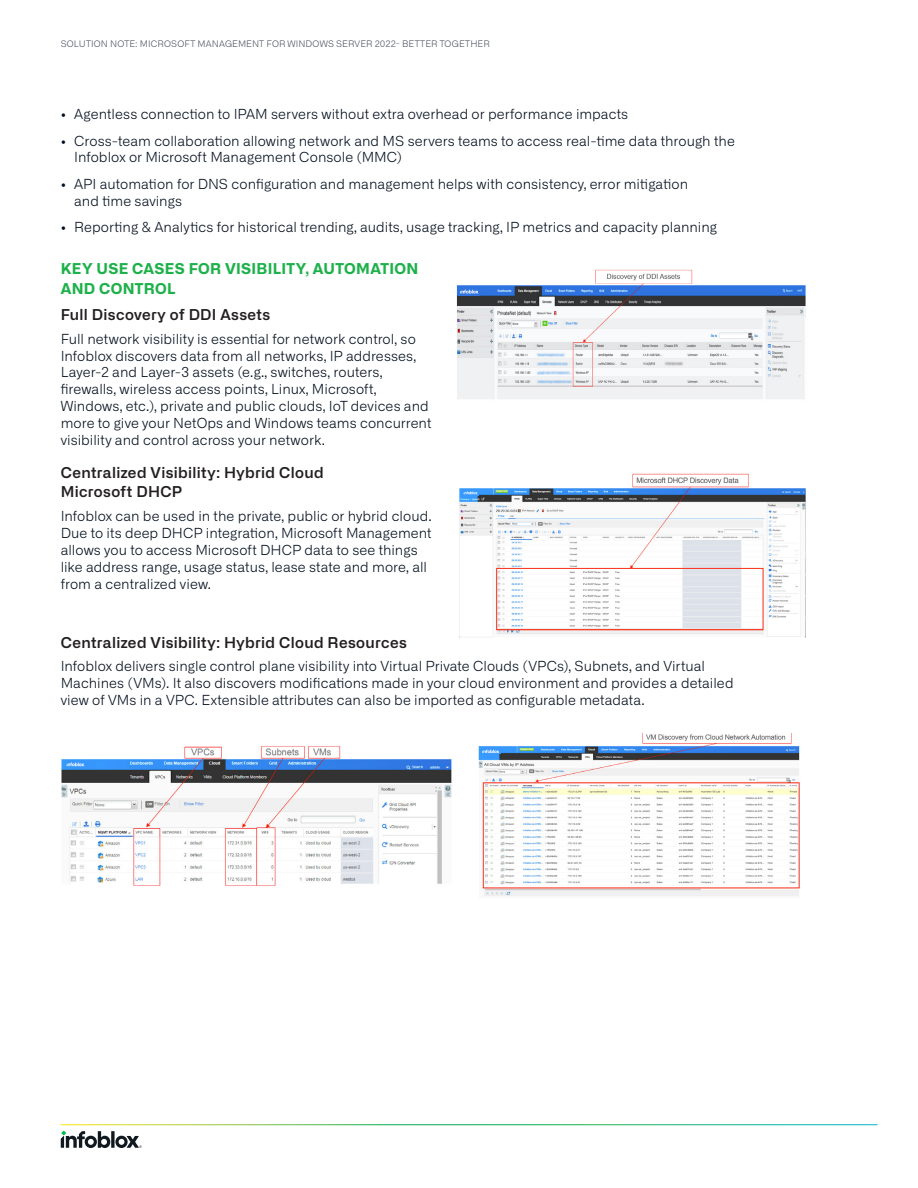
<style>
.page{position:relative;width:918px;height:1188px;background:#fff}
.page>*{position:absolute;margin:0;border:0;box-sizing:border-box;transform-origin:0 0}
.Heading_level_2{font:600 15px/19.5px "Alliance No.2";letter-spacing:.025em;color:#231f20}
.Heading_Level_1{font:700 15px/19.5px "Alliance No.2";letter-spacing:.02em;color:#1eb14b}
.body_text{font:300 13.8px/16.8px "Alliance No.1";letter-spacing:.005em;color:#030f1e}
.t1{font:300 9px "Alliance No.1";letter-spacing:.015em;color:#4d515e}
</style>
<div class="page">
<svg style="left:61px;top:1131px;width:81px;height:17px"></svg>
<img style="left:61px;top:746px;width:391px;height:140px">
<div style="left:65px;top:760px;width:31px;height:9px;background:#3696fc"></div>
<svg style="left:67px;top:762px;width:18px;height:5px"></svg>
<img style="left:478px;top:733px;width:322px;height:163px">
<div style="left:481px;top:748px;width:20px;height:6px;background:#3696fc"></div>
<svg style="left:482px;top:749px;width:18px;height:5px"></svg>
<img style="left:456px;top:269px;width:350px;height:130px">
<div style="left:458px;top:287px;width:22px;height:9px;background:#2f73e0"></div>
<svg style="left:460px;top:290px;width:19px;height:4px"></svg>
<img style="left:459px;top:473px;width:347px;height:165px">
<svg style="left:462px;top:489px;width:16px;height:7px"></svg>
<svg style="left:464px;top:491px;width:14px;height:4px"></svg>
<p class="t1" style="left:61px;top:39px;width:430px">SOLUTION NOTE: MICROSOFT MANAGEMENT FOR WINDOWS SERVER 2022- BETTER TOGETHER</p>
<p class="body_text" style="left:61px;top:106px;width:569px">• Agentless connection to IPAM servers without extra overhead or performance impacts</p>
<p class="body_text" style="left:74px;top:132px;width:662px;text-indent:-14px">• Cross-team collaboration allowing network and MS servers teams to access real-time data through the<br>Infoblox or Microsoft Management Console (MMC)</p>
<p class="body_text" style="left:74px;top:175px;width:615px;text-indent:-14px">• API automation for DNS configuration and management helps with consistency, error mitigation and time savings</p>
<p class="body_text" style="left:61px;top:219px;width:658px">• Reporting &amp; Analytics for historical trending, audits, usage tracking, IP metrics and capacity planning</p>
<p class="Heading_Level_1" style="left:61px;top:259px;width:359px">KEY USE CASES FOR VISIBILITY, AUTOMATION<br>AND CONTROL</p>
<p class="Heading_level_2" style="left:61px;top:305px;width:211px">Full Discovery of DDI Assets</p>
<p class="body_text" style="left:61px;top:330px;width:372px">Full network visibility is essential for network control, so Infoblox discovers data from all networks, IP addresses, Layer-2 and Layer-3 assets (e.g., switches, routers, firewalls, wireless access points, Linux, Microsoft, Windows, etc.), private and public clouds, IoT devices and more to give your NetOps and Windows teams concurrent visibility and control across your network.</p>
<p class="Heading_level_2" style="left:61px;top:463px;width:264px">Centralized Visibility: Hybrid Cloud<br>Microsoft DHCP</p>
<p class="body_text" style="left:61px;top:508px;width:372px">Infoblox can be used in the private, public or hybrid cloud.<br>Due to its deep DHCP integration, Microsoft Management allows you to access Microsoft DHCP data to see things like address range, usage status, lease state and more, all from a centralized view.</p>
<p class="Heading_level_2" style="left:61px;top:633px;width:348px">Centralized Visibility: Hybrid Cloud Resources</p>
<p class="body_text" style="left:61px;top:658px;width:674px">Infoblox delivers single control plane visibility into Virtual Private Clouds (VPCs), Subnets, and Virtual<br>Machines (VMs). It also discovers modifications made in your cloud environment and provides a detailed view of VMs in a VPC. Extensible attributes can also be imported as configurable metadata.</p>
</div>
